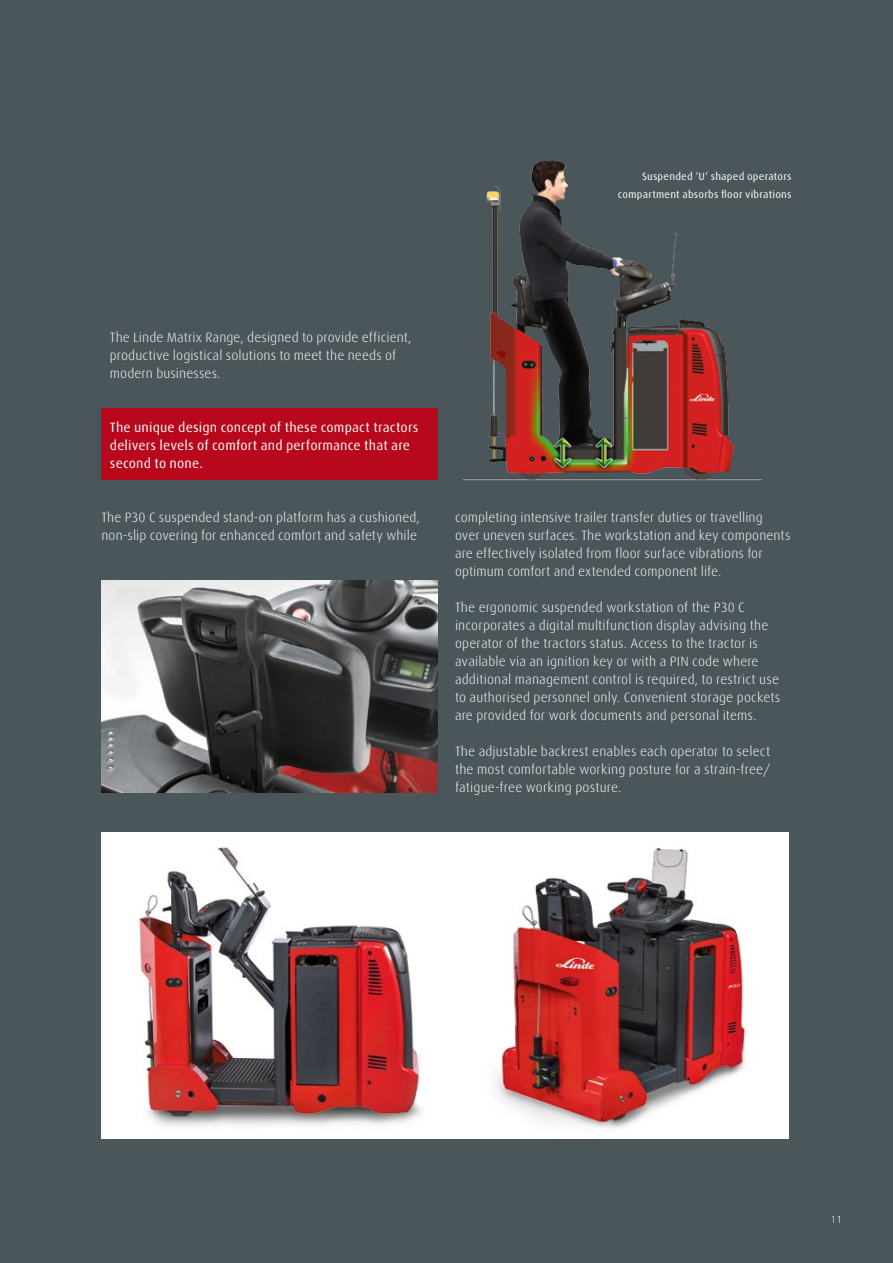
<style>
.page{position:relative;width:893px;height:1263px;background:#4b565b}
.page>*{position:absolute;margin:0;border:0;box-sizing:border-box;transform-origin:0 0}
.t1{font:300 13.5px/18px "Linde Dax";letter-spacing:.005em;color:#fff}
.t2{font:13.5px/18px "Linde Dax";letter-spacing:.01em;color:#fff}
.t3{font:10.5px/18px "Linde Dax";letter-spacing:.02em;color:#fff;text-align:right}
.t4{font:300 10.5px "Linde Dax";color:#fff}
</style>
<div class="page">
<img style="left:477px;top:833px;width:312px;height:306px">
<img style="left:101px;top:833px;width:376px;height:306px">
<img style="left:101px;top:581px;width:337px;height:211px">
<div style="left:101px;top:408px;width:337px;height:72px;background:#b7081c"></div>
<img style="left:463px;top:160px;width:299px;height:321px">
<p class="t3" style="left:618px;top:167px;width:175px">Suspended ‘U‘ shaped operators compartment absorbs floor vibrations</p>
<p class="t1" style="left:110px;top:328px;width:303px">The Linde Matrix Range, designed to provide efficient, productive logistical solutions to meet the needs of modern businesses.</p>
<p class="t2" style="left:110px;top:418px;width:310px">The unique design concept of these compact tractors delivers levels of comfort and performance that are second to none.</p>
<p class="t1" style="left:101px;top:508px;width:320px">The P30 C suspended stand-on platform has a cushioned, non-slip covering for enhanced comfort and safety while</p>
<p class="t1" style="left:455px;top:508px;width:337px">completing intensive trailer transfer duties or travelling over uneven surfaces. The workstation and key components are effectively isolated from floor surface vibrations for optimum comfort and extended component life.</p>
<p class="t1" style="left:455px;top:598px;width:327px">The ergonomic suspended workstation of the P30 C incorporates a digital multifunction display advising the operator of the tractors status. Access to the tractor is available via an ignition key or with a PIN code where additional management control is required, to restrict use to authorised personnel only. Convenient storage pockets are provided for work documents and personal items.</p>
<p class="t1" style="left:455px;top:742px;width:317px;text-align:justify">The adjustable backrest enables each operator to select the most comfortable working posture for a strain-free/ fatigue-free working posture.</p>
<p class="t4" style="left:831px;top:1214px;width:13px">11</p>
</div>
